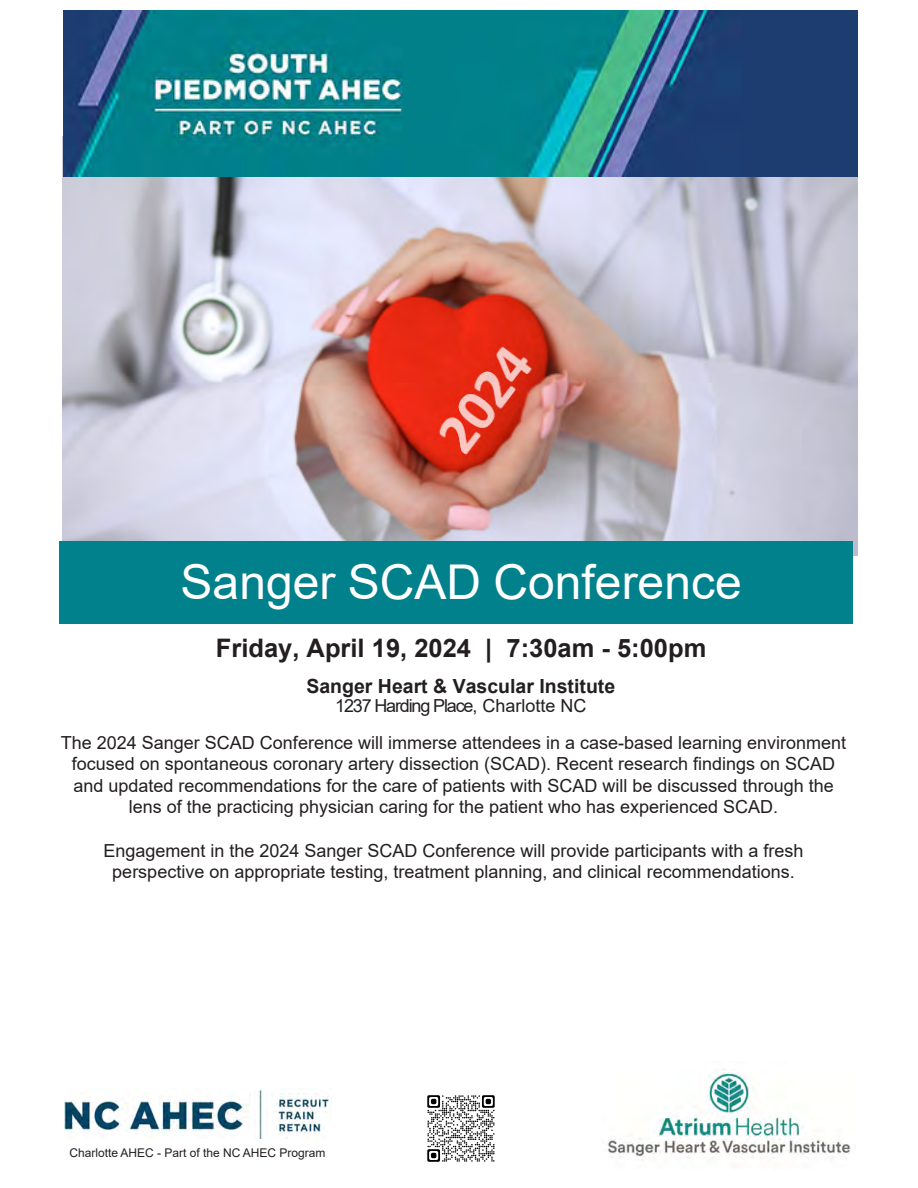
<style>
.page{position:relative;width:918px;height:1188px;background:#fff}
.page>*{position:absolute;margin:0;border:0;box-sizing:border-box;transform-origin:0 0}
.t1{font:48px "Arial";color:#fff}
.t2{font:700 25.5px "Arial";color:#231f20}
.t3{font:700 19.5px "Arial";color:#231f20}
.t4{font:18px/21.6px "Arial";color:#231f20;text-align:center}
.t5{font:12px "Arial";color:#231f20}
.s1{font-style:inherit}
</style>
<div class="page">
<img style="left:63px;top:176px;width:794px;height:380px">
<img style="left:65px;top:1090px;width:267px;height:48px">
<div style="left:59px;top:542px;width:794px;height:81px;background:#00818b"></div>
<img style="left:63px;top:11px;width:795px;height:165px">
<img style="left:427px;top:1095px;width:68px;height:67px">
<img style="left:606px;top:1069px;width:245px;height:92px">
<h1 class="t1" style="left:181px;top:549px;width:563px">Sanger SCAD Conference</h1>
<h2 class="t2" style="left:216px;top:630px;width:492px">Friday, April 19, 2024 | 7:<span class="s1">30</span>am - <span class="s1">5:0</span>0pm</h2>
<p class="t3" style="left:306px;top:672px;width:310px">Sanger Heart &amp; Vascular Institute</p>
<p class="t4" style="left:61px;top:687px;width:787px;line-height:36.8px;text-align:left;text-indent:274px">1237 Harding Place, Charlotte NC<br>The 2024 Sanger SCAD Conference will immerse attendees in a case-based learning environment</p>
<p class="t4" style="left:72px;top:753px;width:765px">focused on spontaneous coronary artery dissection (SCAD). Recent research findings on SCAD and updated recommendations for the care of patients with SCAD will be discussed through the lens of the practicing physician caring for the patient who has experienced SCAD.</p>
<p class="t4" style="left:103px;top:839px;width:702px">Engagement in the 2024 Sanger SCAD Conference will provide participants with a fresh perspective on appropriate testing, treatment planning, and clinical <span class="s1">recommendations</span>.</p>
<p class="t5" style="left:69px;top:1145px;width:258px">Charlotte AHEC - Part of the NC AHEC Program</p>
</div>
